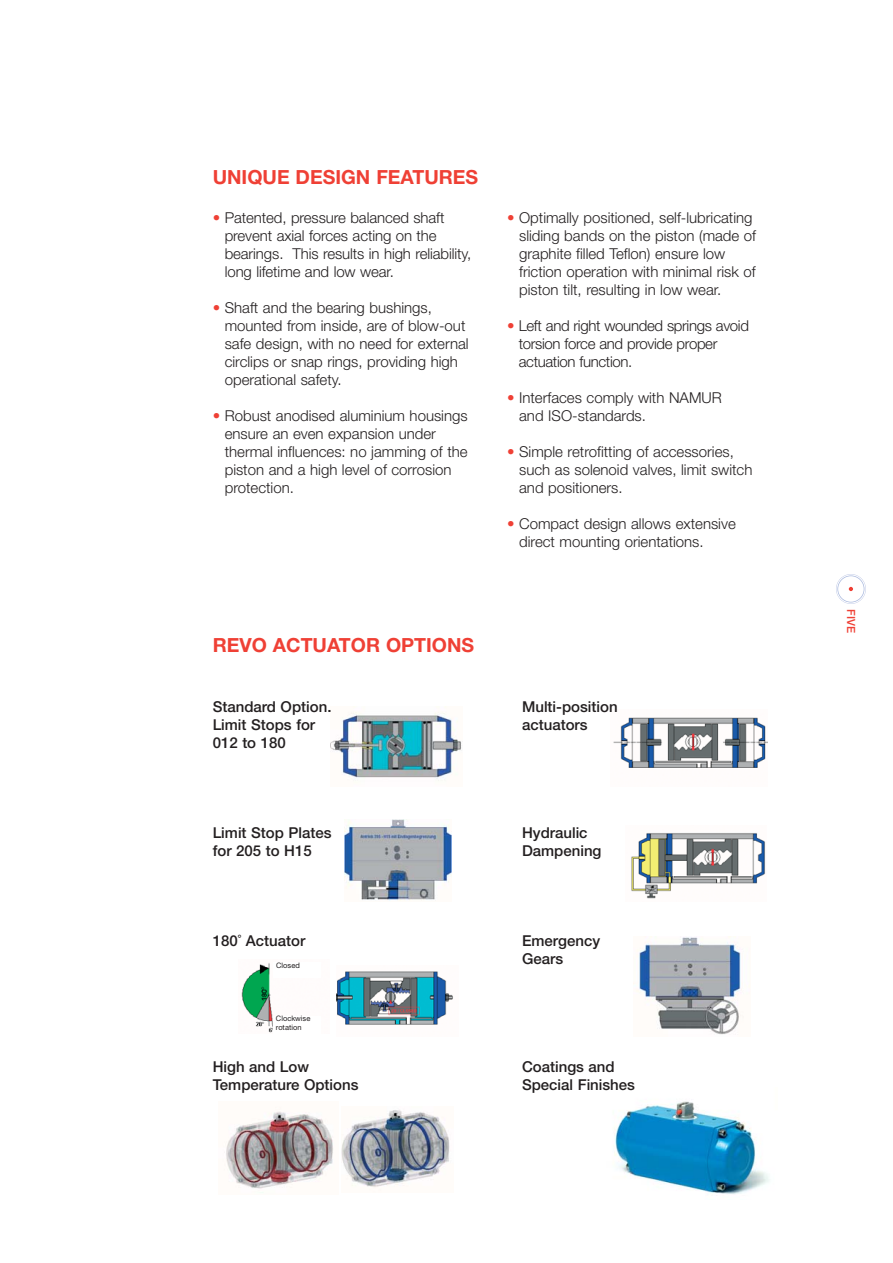
<style>
.page{position:relative;width:893px;height:1263px;background:#fff}
.page>*{position:absolute;margin:0;border:0;box-sizing:border-box;transform-origin:0 0}
.t1{font:700 19.5px "Helvetica Neue";color:#ef4035}
.t2{font:300 15px/18px "Helvetica Neue";color:#231f20}
.t3{font:500 15px/18px "Helvetica Neue";color:#231f20}
.t4{font:300 15px/18px "Helvetica Neue";letter-spacing:-.02em;color:#231f20}
.t5{font:500 11.25px "Helvetica Neue";color:#ef4035}
.t6{font:7.5px/9px "Helvetica Neue";color:#231f20}
.s1{color:#ef4035}
</style>
<div class="page">
<img style="left:614px;top:1101px;width:156px;height:93px">
<svg style="left:848px;top:587px;width:5px;height:4px"></svg>
<div style="left:837px;top:575px;width:27px;height:28px;border:2px solid #acbbdf;border-radius:50%"></div>
<div style="left:836px;top:574px;width:29px;height:30px;border:1px solid #c6cfe9;border-radius:50%"></div>
<img style="left:341px;top:1110px;width:109px;height:78px">
<img style="left:631px;top:833px;width:134px;height:66px">
<img style="left:613px;top:717px;width:154px;height:51px">
<img style="left:330px;top:712px;width:132px;height:69px">
<img style="left:345px;top:820px;width:106px;height:81px">
<img style="left:336px;top:971px;width:117px;height:54px">
<img style="left:633px;top:937px;width:117px;height:98px">
<img style="left:226px;top:1111px;width:107px;height:82px">
<img style="left:241px;top:963px;width:32px;height:70px">
<h1 class="t1" style="left:213px;top:170px;width:267px">UNIQUE DESIGN FEATURES</h1>
<p class="t2" style="left:225px;top:210px;width:248px;text-indent:-12px"><span class="s1">•</span> Patented, pressure balanced shaft prevent axial forces acting on the bearings. This results in high reliability, long lifetime and low wear.</p>
<p class="t2" style="left:225px;top:300px;width:245px;text-indent:-12px"><span class="s1">•</span> Shaft and the bearing bushings, mounted from inside, are of blow-out safe design, with no need for external circlips or snap rings, providing high operational safety.</p>
<p class="t2" style="left:225px;top:408px;width:244px;text-indent:-12px"><span class="s1">•</span> Robust anodised aluminium housings ensure an even expansion under thermal influences: no jamming of the piston and a high level of corrosion protection.</p>
<p class="t2" style="left:519px;top:210px;width:238px;text-indent:-12px"><span class="s1">•</span> Optimally positioned, self-lubricating sliding bands on the piston (made of graphite filled Teflon) ensure low friction operation with minimal risk of piston tilt, resulting in low wear.</p>
<p class="t4" style="left:519px;top:318px;width:232px;text-indent:-12px"><span class="s1">•</span> Left and right wounded springs avoid torsion force and provide proper actuation function.</p>
<p class="t2" style="left:519px;top:390px;width:204px;text-indent:-12px"><span class="s1">•</span> Interfaces comply with NAMUR and ISO-standards.</p>
<p class="t2" style="left:519px;top:444px;width:235px;text-indent:-12px"><span class="s1">•</span> Simple retrofitting of accessories, such as solenoid valves, limit switch and positioners.</p>
<p class="t2" style="left:519px;top:516px;width:218px;text-indent:-12px"><span class="s1">•</span> Compact design allows extensive direct mounting orientations.</p>
<h1 class="t1" style="left:213px;top:638px;width:263px">REVO ACTUATOR OPTIONS</h1>
<p class="t3" style="left:213px;top:699px;width:120px">Standard Option.<br>Limit Stops for<br>012 to 180</p>
<p class="t3" style="left:213px;top:825px;width:120px">Limit Stop Plates for 205 to H15</p>
<p class="t3" style="left:213px;top:933px;width:94px">180˚ Actuator</p>
<p class="t6" style="left:276px;top:961px;width:25px">Closed</p>
<p class="t6" style="left:276px;top:1015px;width:36px">Clockwise rotation</p>
<p class="t3" style="left:213px;top:1059px;width:147px">High and Low<br>Temperature Options</p>
<p class="t3" style="left:522px;top:699px;width:97px">Multi-position actuators</p>
<p class="t3" style="left:522px;top:825px;width:81px">Hydraulic<br>Dampening</p>
<p class="t3" style="left:522px;top:933px;width:80px">Emergency<br>Gears</p>
<p class="t3" style="left:522px;top:1059px;width:114px">Coatings and<br>Special Finishes</p>
<p class="t5" style="left:855px;top:609px;width:25px;rotate:90deg">FIVE</p>
</div>
